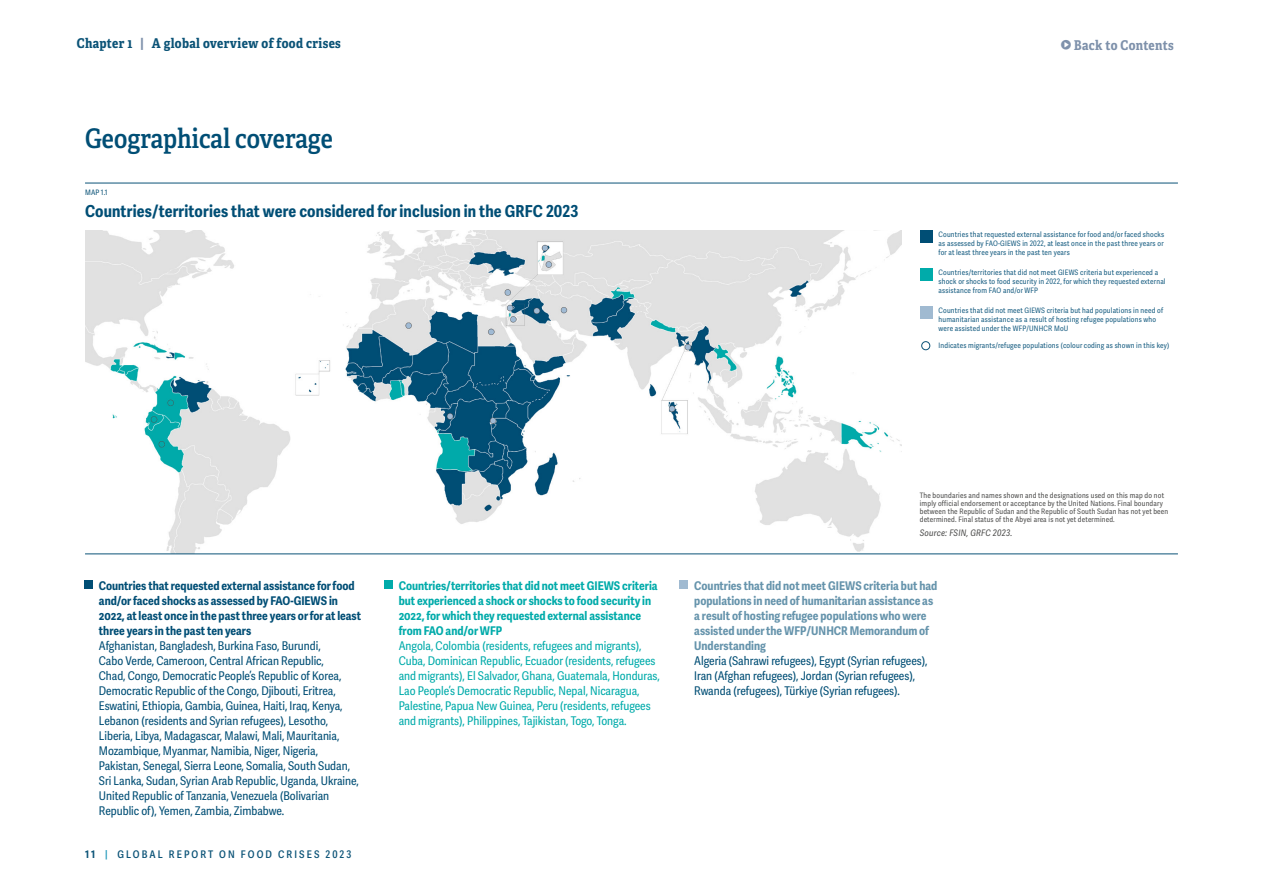
<style>
.page{position:relative;width:1263px;height:893px;background:#fff}
.page>*{position:absolute;margin:0;border:0;box-sizing:border-box;transform-origin:0 0}
.A_head{font:600 27px "Adelle Condensed";color:#004e75}
._2023_INFOGFX__9PT_T{font:700 16.5px "Adelle Sans Cnd";letter-spacing:.01em;color:#004e75}
.t1{font:700 13.5px "Adelle Condensed";letter-spacing:.025em;color:#0b5377}
.t2{font:700 13.5px "Adelle Condensed";letter-spacing:.025em;color:#7e91ab}
._2023_BODYTEXT_SANS{font:12px/15px "Adelle Sans Cnd";color:#004e75}
._2023_BODYTEXT_SANS-2{font:12px/15px "Adelle Sans Cnd";color:#00abaa}
._2023_BODYTEXT_SANS-3{font:700 12px/15px "Adelle Sans Cnd";color:#6694ac}
.t3{font:600 10.5px "Adelle Sans Cnd";letter-spacing:.2em;color:#0b5377}
._2023_INFOGFX_SOURCE{font:italic 9px "Adelle Sans Cnd";letter-spacing:.025em;color:#50504f}
._2023_INFOGFX_LEGEND{font:7.5px/9px "Adelle Sans Cnd";letter-spacing:.025em;color:#1a5f83}
._2023_MAP_DISCLAIMER{font:7.5px/8.2px "Adelle Sans Cnd";letter-spacing:.025em;color:#50504f}
._2023_INFOGFX_TAG{font:7.5px "Adelle Sans Cnd";color:#0b5377}
.s1{color:#7e91ab}
.s2{font-family:"socialtype";font-weight:400;font-size:15px}
.s3{font-weight:700}
.s4{color:#1b96b8}
.s5{font-weight:400;color:#004e75}
</style>
<div class="page">
<img style="left:85px;top:230px;width:816px;height:323px">
<hr style="left:85px;top:183px;width:1093px;height:1px;background:#0b5377">
<hr style="left:85px;top:554px;width:1093px;height:1px;background:#0b5377">
<div style="left:920px;top:230px;width:12px;height:13px;background:#004e75"></div>
<div style="left:920px;top:268px;width:12px;height:13px;background:#00abaa"></div>
<div style="left:920px;top:307px;width:12px;height:12px;background:#a0bad1"></div>
<div style="left:84px;top:580px;width:9px;height:9px;background:#004e75"></div>
<div style="left:384px;top:580px;width:8px;height:9px;background:#00abaa"></div>
<div style="left:679px;top:580px;width:9px;height:9px;background:#a0bad1"></div>
<div style="left:921px;top:341px;width:9px;height:9px;border:1px solid #0b5377;border-radius:50%"></div>
<p class="t1" style="left:77px;top:35px;width:266px">Chapter 1 <span class="s1">|</span> A global overview of food crises</p>
<p class="A_head" style="left:85px;top:122px;width:249px">Geographical coverage</p>
<p class="_2023_INFOGFX_TAG" style="left:85px;top:188px;width:24px">MAP 1.1</p>
<p class="_2023_INFOGFX__9PT_T" style="left:85px;top:202px;width:495px">Countries/territories that were considered for inclusion in the GRFC 2023</p>
<p class="t2" style="left:1060px;top:36px;width:115px"><span class="s2">F</span>Back to Contents</p>
<p class="_2023_INFOGFX_LEGEND" style="left:938px;top:230px;width:227px;text-align:justify">Countries that requested external assistance for food and/or faced shocks as assessed by FAO‑GIEWS in 2022, at least once in the past three years or for at least three years in the past ten years</p>
<p class="_2023_INFOGFX_LEGEND" style="left:938px;top:268px;width:229px">Countries/territories that did not meet GIEWS criteria but experienced a shock or shocks to food security in 2022, for which they requested external assistance from FAO and/or WFP</p>
<p class="_2023_INFOGFX_LEGEND" style="left:938px;top:306px;width:226px">Countries that did not meet GIEWS criteria but had populations in need of humanitarian assistance as a result of hosting refugee populations who were assisted under the WFP/UNHCR MoU</p>
<p class="_2023_INFOGFX_LEGEND" style="left:938px;top:341px;width:232px">Indicates migrants/refugee populations (colour coding as shown in this key)</p>
<p class="_2023_MAP_DISCLAIMER" style="left:920px;top:491px;width:250px">The boundaries and names shown and the designations used on this map do not imply official endorsement or acceptance by the United Nations. Final boundary between the Republic of Sudan and the Republic of South Sudan has not yet been determined. Final status of the Abyei area is not yet determined.</p>
<p class="_2023_INFOGFX_SOURCE" style="left:920px;top:528px;width:93px">Source: FSIN, GRFC 2023.</p>
<p class="_2023_BODYTEXT_SANS" style="left:99px;top:578px;width:264px"><span class="s3">Countries that requested external assistance for food and/or faced shocks as assessed by FAO‑GIEWS in 2022, at least once in the past three years or for at least three years in the past ten years<br></span>Afghanistan, Bangladesh, Burkina Faso, Burundi,<br>Cabo Verde, Cameroon, Central African Republic,<br>Chad, Congo, Democratic People’s Republic of Korea, Democratic Republic of the Congo, Djibouti, Eritrea, Eswatini, Ethiopia, Gambia, Guinea, Haiti, Iraq, Kenya, Lebanon (residents and Syrian refugees), Lesotho, Liberia, Libya, Madagascar, Malawi, Mali, Mauritania, Mozambique, Myanmar, Namibia, Niger, Nigeria, Pakistan, Senegal, Sierra Leone, Somalia, South Sudan, Sri Lanka, Sudan, Syrian Arab Republic, Uganda, Ukraine, United Republic of Tanzania, Venezuela (Bolivarian Republic of), Yemen, Zambia, Zimbabwe.</p>
<p class="t3" style="left:85px;top:848px;width:268px"><span class="s3">11</span> <span class="s4">|</span> GLOBAL REPORT ON FOOD CRISES 2023</p>
<p class="_2023_BODYTEXT_SANS-2" style="left:399px;top:578px;width:263px"><span class="s3">Countries/territories that did not meet GIEWS criteria but experienced a shock or shocks to food security in 2022, for which they requested external assistance from FAO and/or WFP<br></span>Angola, Colombia (residents, refugees and migrants), Cuba, Dominican Republic, Ecuador (residents, refugees and migrants), El Salvador, Ghana, Guatemala, Honduras, Lao People’s Democratic Republic, Nepal, Nicaragua, Palestine, Papua New Guinea, Peru (residents, refugees and migrants), Philippines, Tajikistan, Togo, Tonga.</p>
<p class="_2023_BODYTEXT_SANS-3" style="left:694px;top:578px;width:245px">Countries that did not meet GIEWS criteria but had populations in need of humanitarian assistance as a result of hosting refugee populations who were assisted under the WFP/UNHCR Memorandum of Understanding<br><span class="s5">Algeria (Sahrawi refugees), Egypt (Syrian refugees), Iran (Afghan refugees), Jordan (Syrian refugees), Rwanda (refugees), Türkiye (Syrian refugees).</span></p>
</div>
